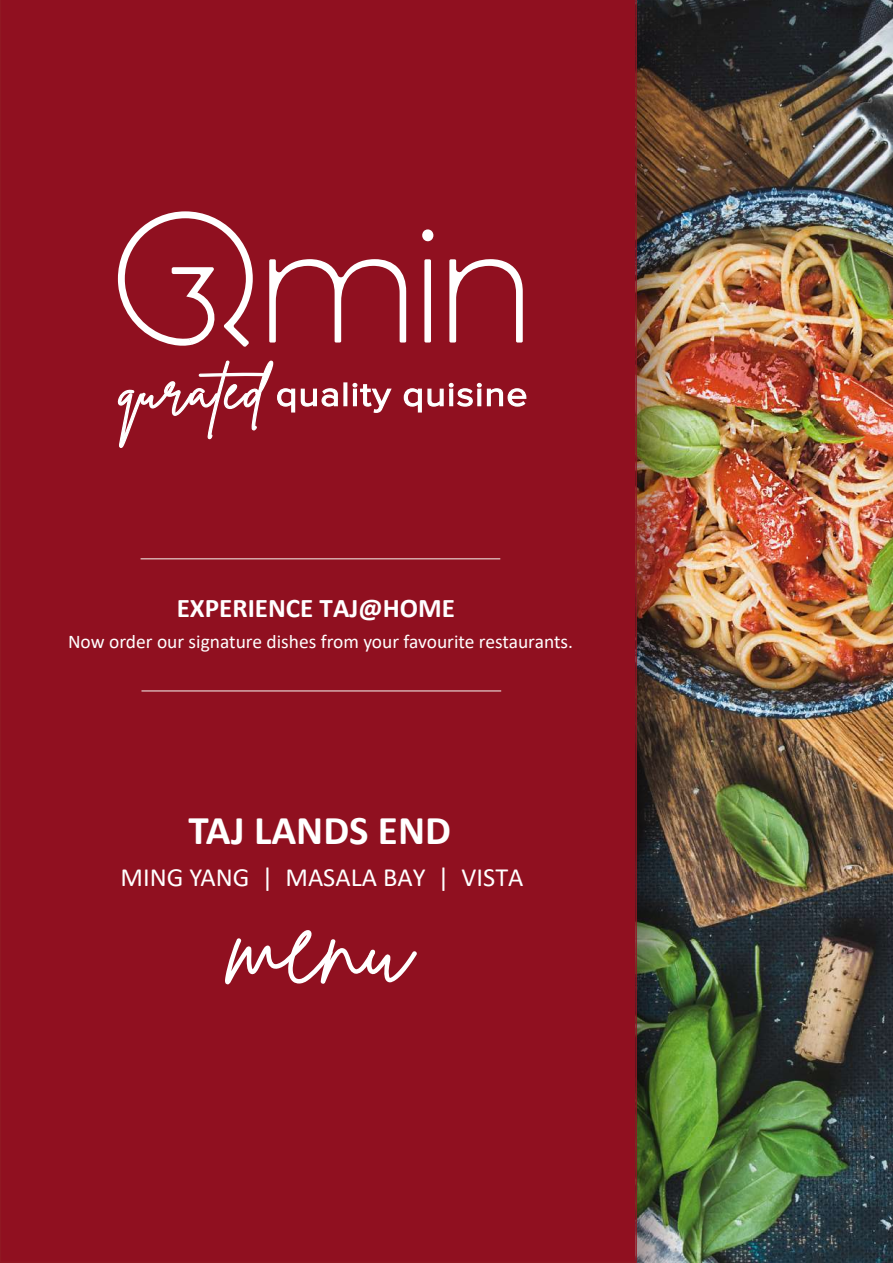
<style>
.page{position:relative;width:893px;height:1263px;background:#fff}
.page>*{position:absolute;margin:0;border:0;box-sizing:border-box;transform-origin:0 0}
.t1{font:700 40.95px "Calibri";color:#fff}
.t2{font:700 27px "Calibri";color:#fff}
.t3{font:26.4px "Calibri";color:#fff}
.t4{font:19.35px "Calibri";color:#fff}
</style>
<div class="page">
<img style="left:709px;top:0;width:184px;height:1263px">
<img style="left:635px;top:0;width:74px;height:1263px">
<div style="left:0;top:1px;width:637px;height:1262px;background:#901020"></div>
<svg style="left:118px;top:211px;width:135px;height:137px"></svg>
<svg style="left:269px;top:259px;width:137px;height:83px"></svg>
<svg style="left:422px;top:229px;width:11px;height:113px"></svg>
<svg style="left:449px;top:259px;width:74px;height:83px"></svg>
<svg style="left:301px;top:388px;width:37px;height:19px"></svg>
<svg style="left:343px;top:382px;width:4px;height:24px"></svg>
<svg style="left:352px;top:383px;width:40px;height:30px"></svg>
<svg style="left:404px;top:383px;width:122px;height:29px"></svg>
<svg style="left:118px;top:360px;width:177px;height:88px"></svg>
<svg style="left:225px;top:930px;width:192px;height:54px"></svg>
<hr style="left:141px;top:558px;width:359px;height:1px;background:#f8f7f2">
<hr style="left:141px;top:690px;width:360px;height:1px;background:#f8f7f2">
<h2 class="t2" style="left:177px;top:589px;width:280px">EXPERIENCE TAJ@HOME</h2>
<p class="t4" style="left:68px;top:628px;width:506px">Now order our signature dishes from your favourite restaurants.</p>
<h1 class="t1" style="left:189px;top:801px;width:264px">TAJ LANDS END</h1>
<h3 class="t3" style="left:121px;top:858px;width:404px">MING YANG | MASALA BAY | VISTA</h3>
</div>
